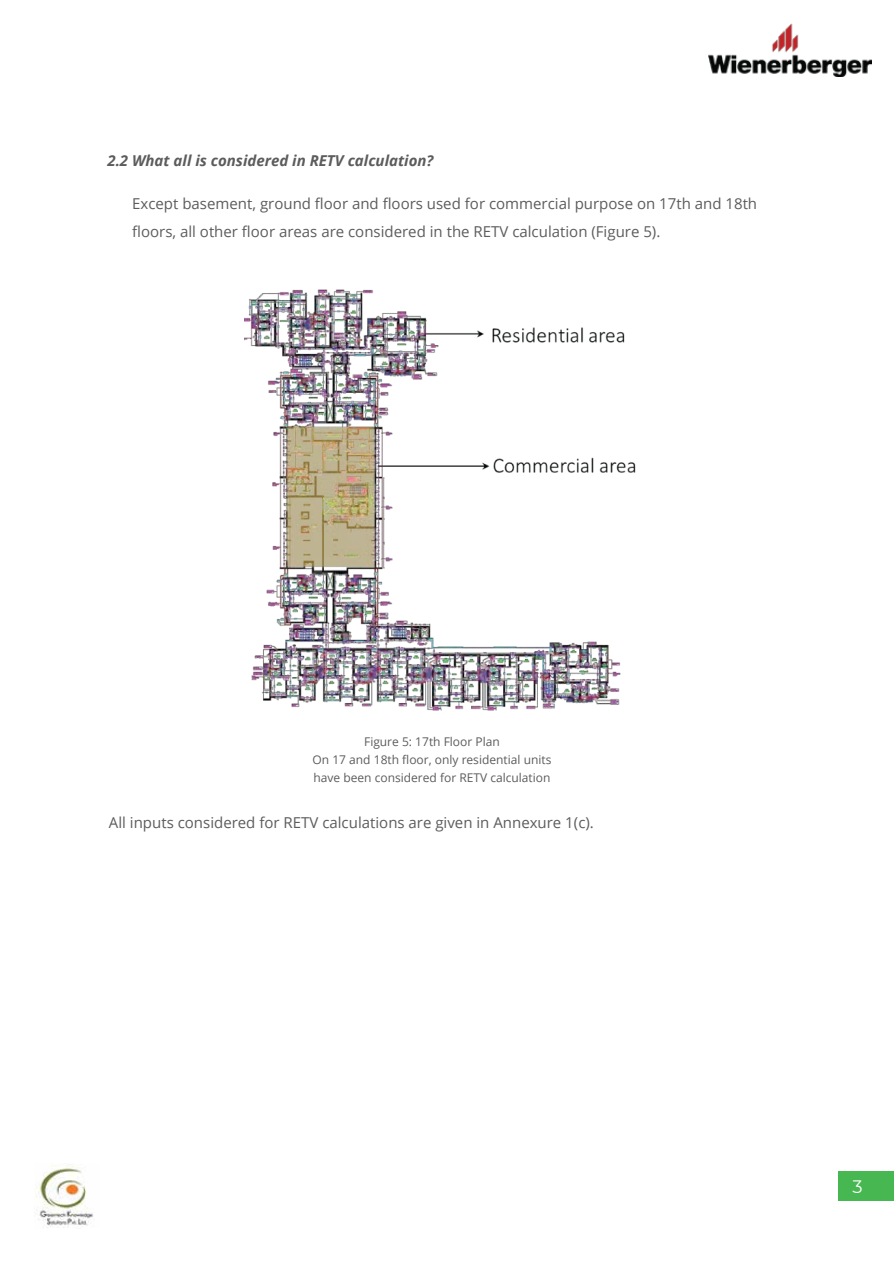
<style>
.page{position:relative;width:894px;height:1263px;background:#fff}
.page>*{position:absolute;margin:0;border:0;box-sizing:border-box;transform-origin:0 0}
.t1{font:18px "Montserrat";color:#fff}
.t2{font:15px/27.5px "Open Sans";color:#5c5c5c}
.t3{font:italic 700 15px "Open Sans";color:#5c5c5c}
.t4{font:12px/18px "Open Sans";color:#5c5c5c;text-align:center}
</style>
<div class="page">
<div style="left:838px;top:1171px;width:55px;height:30px;background:#46b751"></div>
<img style="left:34px;top:1163px;width:59px;height:65px">
<img style="left:708px;top:23px;width:163px;height:53px">
<img style="left:244px;top:289px;width:392px;height:422px">
<p class="t3" style="left:107px;top:150px;width:327px">2.2 What all is considered in RETV calculation?</p>
<p class="t2" style="left:132px;top:189px;width:626px">Except basement, ground floor and floors used for commercial purpose on 17th and 18th floors, all other floor areas are considered in the RETV calculation (Figure 5).</p>
<p class="t4" style="left:312px;top:732px;width:240px">Figure 5: 17th Floor Plan<br>On 17 and 18th floor, only residential units have been considered for RETV calculation</p>
<p class="t2" style="left:109px;top:808px;width:486px">All inputs considered for RETV calculations are given in Annexure 1(c).</p>
<p class="t1" style="left:852px;top:1174px;width:12px">3</p>
</div>
